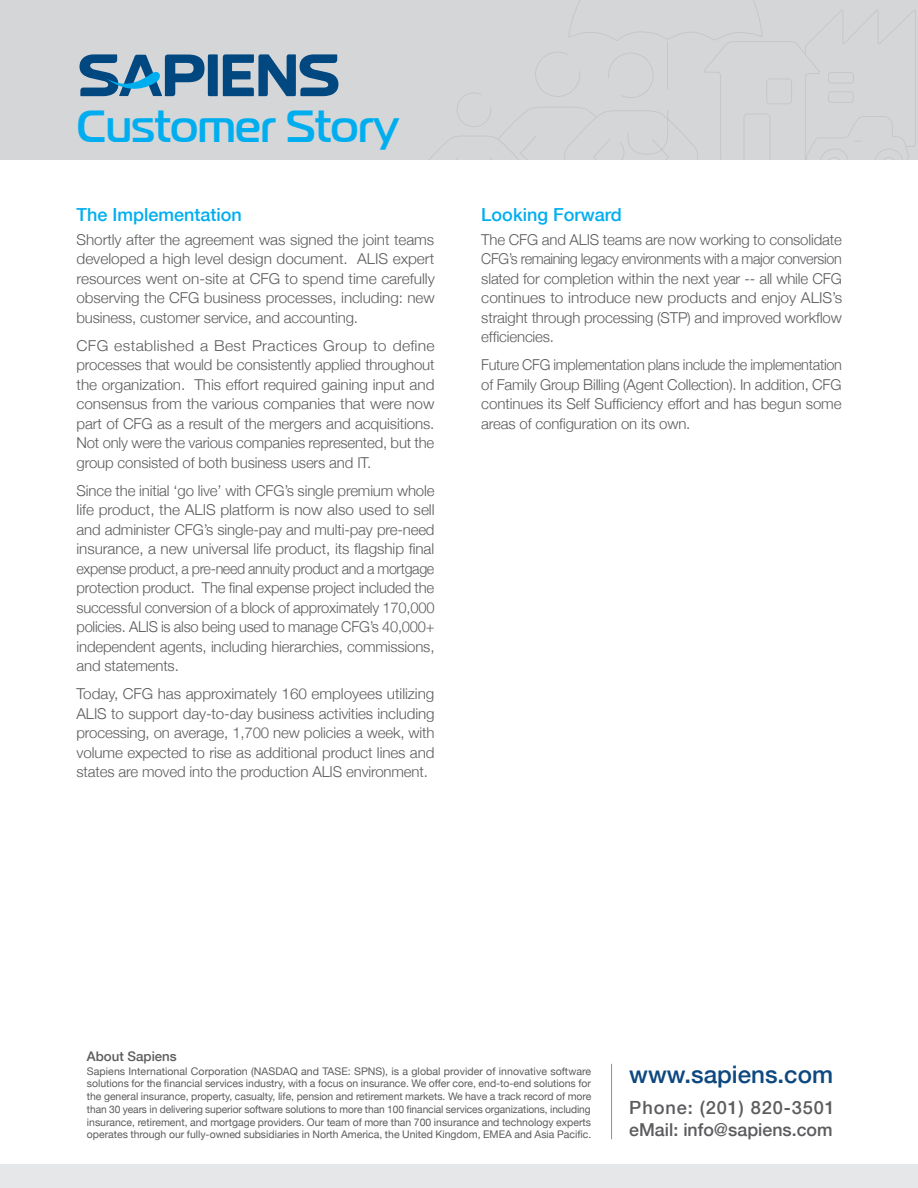
<style>
.page{position:relative;width:918px;height:1188px;background:#fff}
.page>*{position:absolute;margin:0;border:0;box-sizing:border-box;transform-origin:0 0}
.t1{font:700 44.85px "Magistral C";color:#00aeef}
.t2{font:500 24.15px "Helvetica Neue";color:#0d487f}
.t3{font:500 18.15px "Helvetica Neue";letter-spacing:.05em;color:#5c5c5f}
.t4{font:500 18px "Helvetica Neue";color:#00aeef}
.t5{font:500 17.85px "Helvetica Neue";color:#5c5c5f}
.t6{font:300 15px/19.5px "Helvetica Neue";letter-spacing:-.01em;color:#5c5c5f}
.t7{font:300 15px/19.5px "Helvetica Neue";letter-spacing:-.01em;color:#5c5c5f;text-align:right;scale:1.05 1}
.t8{font:500 13.35px "Helvetica Neue";color:#5c5c5f}
.t9{font:10.5px/12.8px "Helvetica Neue";color:#5c5c5f;text-align:justify}
</style>
<div class="page">
<hr style="left:611px;top:1064px;width:1px;height:75px;background:#939598">
<div style="left:0;top:0;width:918px;height:159px;background:#d5d6d8"></div>
<svg style="left:430px;top:0;width:486px;height:159px"></svg>
<div style="left:0;top:1165px;width:918px;height:23px;background:#e6e7e9"></div>
<svg style="left:80px;top:54px;width:258px;height:42px"></svg>
<h1 class="t1" style="left:77px;top:100px;width:324px">Customer Story</h1>
<p class="t4" style="left:77px;top:204px;width:167px">The Implementation</p>
<p class="t6" style="left:77px;top:230px;width:359px;text-align:right">Shortly after the agreement was signed the joint teams<br>ALIS expert</p>
<p class="t6" style="left:77px;top:249px;width:360px">developed a high level design document.<br>resources went on-site at CFG to spend time carefully observing the CFG business processes, including: new business, customer service, and accounting.</p>
<p class="t7" style="left:77px;top:336px;width:343px">CFG established a Best Practices Group to define processes that would be consistently applied throughout<br>This effort required gaining input and</p>
<p class="t6" style="left:77px;top:375px;width:360px">the organization.<br>consensus from the various companies that were now part of CFG as a result of the mergers and acquisitions.<br>Not only were the various companies represented, but the group consisted of both business users and IT.</p>
<p class="t6" style="left:77px;top:481px;width:360px;text-align:right">Since the initial ‘go live’ with CFG s’ single premium whole life product, the ALIS platform is now also used to sell and administer CFG s’ single-pay and multi-pay pre-need insurance a, new universal life product, its flagship final expense product a, pre-need annuity product and a mortgage The final expense project included the</p>
<p class="t6" style="left:77px;top:578px;width:360px">protection product.<br>successful conversion of a block of approximately 170,000 policies. ALIS is also being used to manage CFGs’ 40,000+ independent agents, including hierarchies, commissions, and statements.</p>
<p class="t6" style="left:77px;top:684px;width:360px;text-align:justify">Today, CFG has approximately 160 employees utilizing ALIS to support day-to-day business activities including processing, on average, 1,700 new policies a week, with volume expected to rise as additional product lines and states are moved into the production ALIS environment.</p>
<p class="t4" style="left:481px;top:204px;width:142px">Looking Forward</p>
<p class="t6" style="left:481px;top:230px;width:362px;text-align:justify">The CFG and ALIS teams are now working to consolidate CFGs’ remaining legacy environments with a major conversion slated for completion within the next year -- all while CFG continues to introduce new products and enjoy ALIS s’ straight through processing (STP) and improved workflow efficiencies.</p>
<p class="t6" style="left:481px;top:355px;width:362px;text-align:justify">Future CFG implementation plans include the implementation of Family Group Billing (Agent Collection I n.) addition, CFG continues its Self Sufficiency effort and has begun some areas of configuration on its own.</p>
<p class="t8" style="left:87px;top:1048px;width:91px">About Sapiens</p>
<p class="t9" style="left:87px;top:1064px;width:506px">Sapiens International Corporation (NASDAQ and TASE: SPNS i s,) a global provider of innovative software solutions for the financial services industry, with a focus on insurance. We offer core, end-to-end solutions for the general insurance, property, casualty, life, pension and retirement markets. We have a track record of more than 30 years in delivering superior software solutions to more than 100 financial services organizations, including insurance, retirement, and mortgage providers. Our team of more than 700 insurance and technology experts operates through our fully-owned subsidiaries in North America, the United Kingdom, EMEA and Asia Pacific.</p>
<h2 class="t2" style="left:629px;top:1060px;width:205px">www.sapiens.com</h2>
<p class="t3" style="left:629px;top:1097px;width:207px">Phone ): 201( 820-3501</p>
<p class="t5" style="left:629px;top:1119px;width:205px">eMail: info@sapiens.com</p>
</div>
